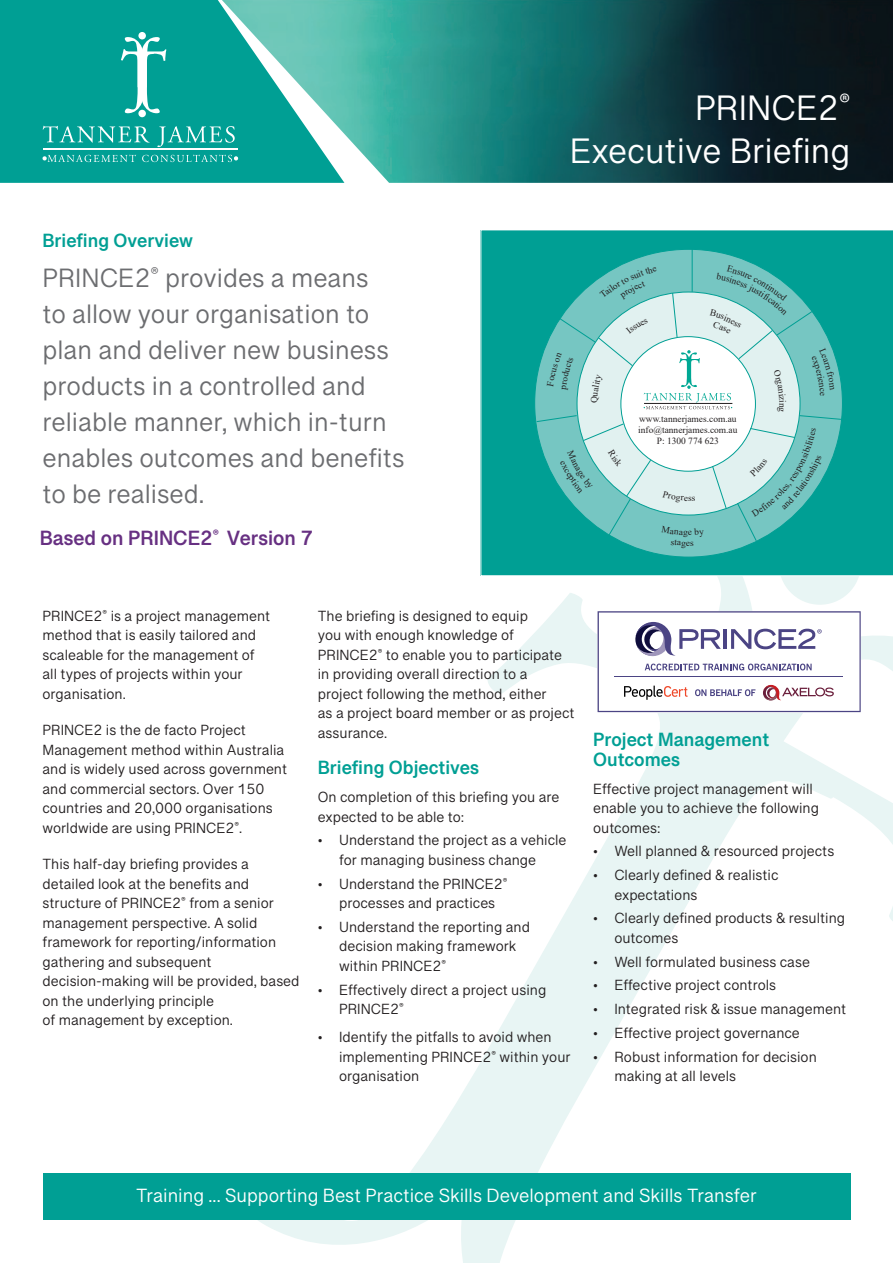
<style>
.page{position:relative;width:893px;height:1263px;background:#fff}
.page>*{position:absolute;margin:0;border:0;box-sizing:border-box;transform-origin:0 0}
.t1{font:36px/43.2px "Grantha Sangam MN";color:#fff;text-align:right}
.t2{font:27px/36px "Grantha Sangam MN";color:#6c6d70}
.t3{font:700 21px "Grantha Sangam MN";color:#673082}
.t4{font:19.5px "Grantha Sangam MN";color:#fff}
.t5{font:700 19.5px/19.5px "Grantha Sangam MN";color:#009f94}
.t6{font:15px/19.5px "Grantha Sangam MN";color:#231f20}
.t7{font:9.45px/11.2px "Times New Roman";color:#231f20;text-align:center}
</style>
<div class="page">
<svg style="left:237px;top:576px;width:656px;height:687px"></svg>
<div style="left:0;top:0;width:222px;height:183px;background:#009f94"></div>
<img style="left:222px;top:0;width:671px;height:183px">
<svg style="left:121px;top:37px;width:45px;height:76px"></svg>
<div style="left:138px;top:32px;width:8px;height:7px;background:#fff;border-radius:50%"></div>
<div style="left:138px;top:110px;width:8px;height:7px;background:#fff;border-radius:50%"></div>
<svg style="left:43px;top:126px;width:107px;height:17px;background:#37b3ab"></svg>
<svg style="left:157px;top:126px;width:78px;height:21px;background:#2fb0a7"></svg>
<svg style="left:142px;top:155px;width:96px;height:7px"></svg>
<hr style="left:43px;top:148px;width:195px;height:2px;background:#fff">
<svg style="left:43px;top:155px;width:93px;height:7px"></svg>
<div style="left:43px;top:1174px;width:807px;height:46px;background:#009f94"></div>
<div style="left:480px;top:230px;width:413px;height:346px;background:#009f94"></div>
<svg style="left:598px;top:611px;width:263px;height:101px"></svg>
<div style="left:535px;top:249px;width:307px;height:308px;background:#76c6c2;border-radius:50%"></div>
<hr style="left:692px;top:249px;width:1px;height:43px;background:#009f94">
<svg style="left:536px;top:265px;width:306px;height:283px"></svg>
<h3 class="t5" style="left:43px;top:230px;width:152px">Briefing Overview</h3>
<h2 class="t2" style="left:43px;top:259px;width:364px">PRINCE2<sup>®</sup> provides a means<br>to allow your organisation to plan and deliver new business products in a controlled and reliable manner, which in-turn enables outcomes and benefits to be realised.</h2>
<h3 class="t3" style="left:40px;top:525px;width:275px">Based on PRINCE2<sup>®</sup> Version 7</h3>
<h1 class="t1" style="left:570px;top:86px;width:282px">PRINCE2<sup>®<br></sup>Executive Briefing</h1>
<p class="t7" style="left:638px;top:412px;width:101px">www.tannerjames.com.au info@tannerjames.com.au<br>P: 1300 774 623</p>
<p class="t6" style="left:43px;top:606px;width:229px">PRINCE2<sup>®</sup> is a project management method that is easily tailored and scaleable for the management of all types of projects within your organisation.</p>
<p class="t6" style="left:43px;top:720px;width:246px">PRINCE2 is the de facto Project Management method within Australia and is widely used across government and commercial sectors. Over 150 countries and 20,000 organisations worldwide are using PRINCE2<sup>®</sup>.</p>
<p class="t6" style="left:43px;top:854px;width:259px">This half-day briefing provides a detailed look at the benefits and structure of PRINCE2<sup>®</sup> from a senior management perspective. A solid framework for reporting/information gathering and subsequent decision-making will be provided, based on the underlying principle<br>of management by exception.</p>
<p class="t6" style="left:318px;top:606px;width:258px">The briefing is designed to equip<br>you with enough knowledge of<br>PRINCE2<sup>®</sup> to enable you to participate in providing overall direction to a project following the method, either<br>as a project board member or as project assurance.</p>
<h3 class="t5" style="left:318px;top:758px;width:163px">Briefing Objectives</h3>
<p class="t6" style="left:318px;top:787px;width:243px">On completion of this briefing you are expected to be able to:</p>
<p class="t6" style="left:339px;top:830px;width:229px;text-indent:-21px">• Understand the project as a vehicle for managing business change</p>
<p class="t6" style="left:318px;top:874px;width:191px;text-align:center">• Understand the PRINCE2<sup>® </sup>processes and practices</p>
<p class="t6" style="left:339px;top:917px;width:192px;text-indent:-21px">• Understand the reporting and decision making framework within PRINCE2<sup>®</sup></p>
<p class="t6" style="left:339px;top:980px;width:209px;text-indent:-21px">• Effectively direct a project using<br>PRINCE2<sup>®</sup></p>
<p class="t6" style="left:339px;top:1027px;width:233px;text-indent:-21px">• Identify the pitfalls to avoid when implementing PRINCE2<sup>®</sup> within your organisation</p>
<h3 class="t5" style="left:593px;top:729px;width:178px">Project Management<br>Outcomes</h3>
<p class="t6" style="left:593px;top:779px;width:227px">Effective project management will enable you to achieve the following outcomes:</p>
<p class="t6" style="left:593px;top:841px;width:243px">• Well planned &amp; resourced projects</p>
<p class="t6" style="left:614px;top:865px;width:166px;text-indent:-21px">• Clearly defined &amp; realistic expectations</p>
<p class="t6" style="left:614px;top:908px;width:232px;text-indent:-21px">• Clearly defined products &amp; resulting outcomes</p>
<p class="t6" style="left:593px;top:952px;width:218px">• Well formulated business case</p>
<p class="t6" style="left:593px;top:975px;width:184px">• Effective project controls</p>
<p class="t6" style="left:593px;top:999px;width:255px">• Integrated risk &amp; issue management</p>
<p class="t6" style="left:593px;top:1023px;width:208px">• Effective project governance</p>
<p class="t6" style="left:614px;top:1046px;width:204px;text-indent:-21px">• Robust information for decision making at all levels</p>
<h3 class="t4" style="left:136px;top:1184px;width:622px">Training ... Supporting Best Practice Skills Development and Skills Transfer</h3>
</div>
